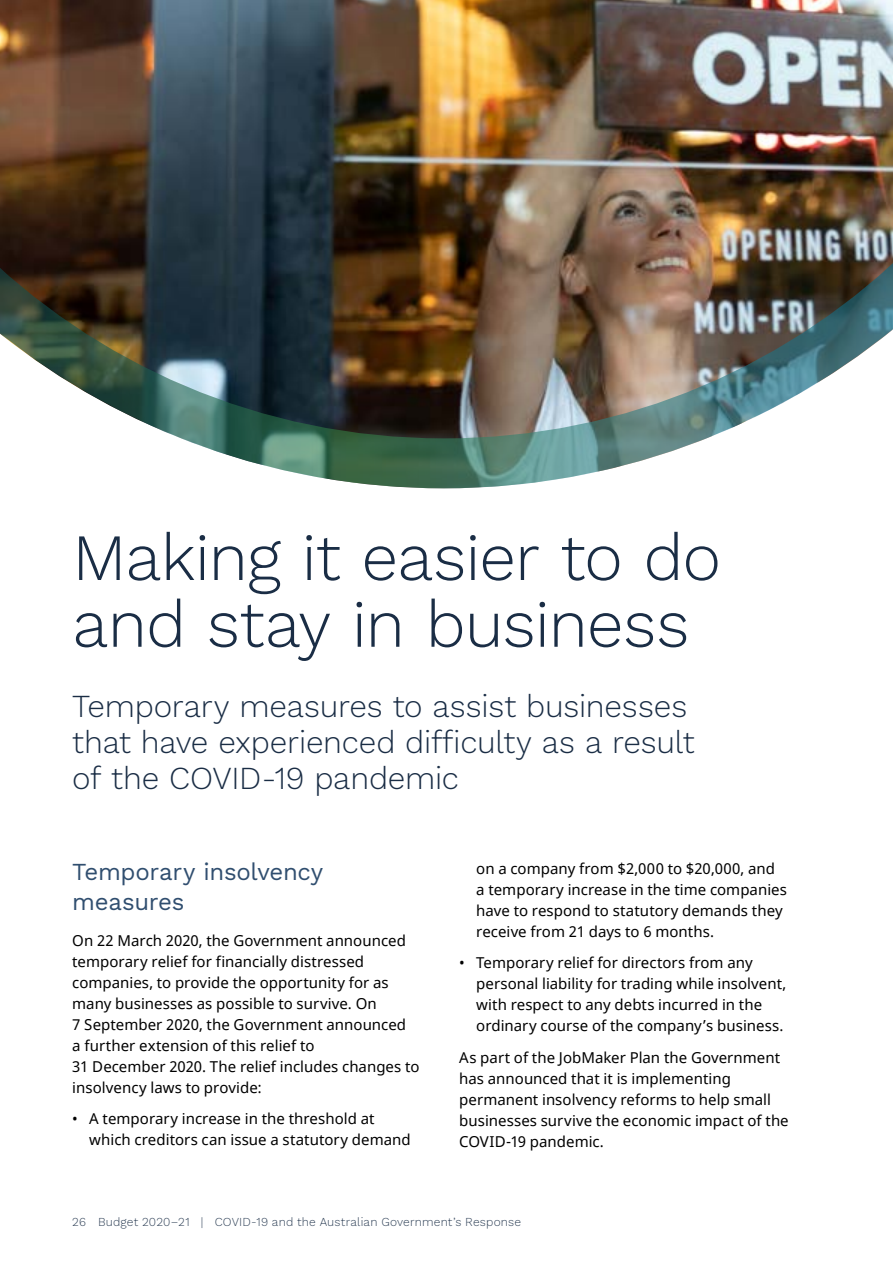
<style>
.page{position:relative;width:893px;height:1263px;background:#fff}
.page>*{position:absolute;margin:0;border:0;box-sizing:border-box;transform-origin:0 0}
._01_Heading_1{font:300 66px/66.8px "Work Sans";letter-spacing:-.015em;color:#1a2d45}
._01_Heading_2_-_intr{font:300 31.5px/36px "Work Sans";letter-spacing:-.01em;color:#1a2d45}
._01_Heading_3{font:24px/30px "Work Sans";letter-spacing:-.01em;color:#304e6f}
._01_Body_text{font:15px/21px "Noto Sans";letter-spacing:.005em;color:#000}
.t1{font:300 12px "Work Sans";letter-spacing:.015em;color:#2d3f55}
</style>
<div class="page">
<img style="left:0;top:0;width:893px;height:488px">
<p class="_01_Heading_1" style="left:72px;top:521px;width:650px">Making it easier to do and stay in business</p>
<p class="_01_Heading_2_-_intr" style="left:72px;top:687px;width:624px">Temporary measures to assist businesses that have experienced difficulty as a result of the COVID-19 pandemic</p>
<p class="_01_Heading_3" style="left:72px;top:856px;width:252px">Temporary insolvency measures</p>
<p class="_01_Body_text" style="left:72px;top:930px;width:349px">On 22 March 2020, the Government announced temporary relief for financially distressed companies, to provide the opportunity for as many businesses as possible to survive. On<br>7 September 2020, the Government announced<br>a further extension of this relief to<br>31 December 2020. The relief includes changes to insolvency laws to provide:</p>
<p class="_01_Body_text" style="left:89px;top:1109px;width:323px;text-indent:-17px">• A temporary increase in the threshold at which creditors can issue a statutory demand</p>
<p class="_01_Body_text" style="left:476px;top:858px;width:312px">on a company from $2,000 to $20,000, and a temporary increase in the time companies have to respond to statutory demands they receive from 21 days to 6 months.</p>
<p class="_01_Body_text" style="left:476px;top:953px;width:311px;text-indent:-17px">• Temporary relief for directors from any personal liability for trading while insolvent, with respect to any debts incurred in the ordinary course of the company’s business.</p>
<p class="_01_Body_text" style="left:459px;top:1047px;width:331px">As part of the JobMaker Plan the Government has announced that it is implementing permanent insolvency reforms to help small businesses survive the economic impact of the COVID-19 pandemic.</p>
<p class="t1" style="left:72px;top:1213px;width:450px">26 Budget 2020–21 | COVID-19 and the Australian Government’s Response</p>
</div>
